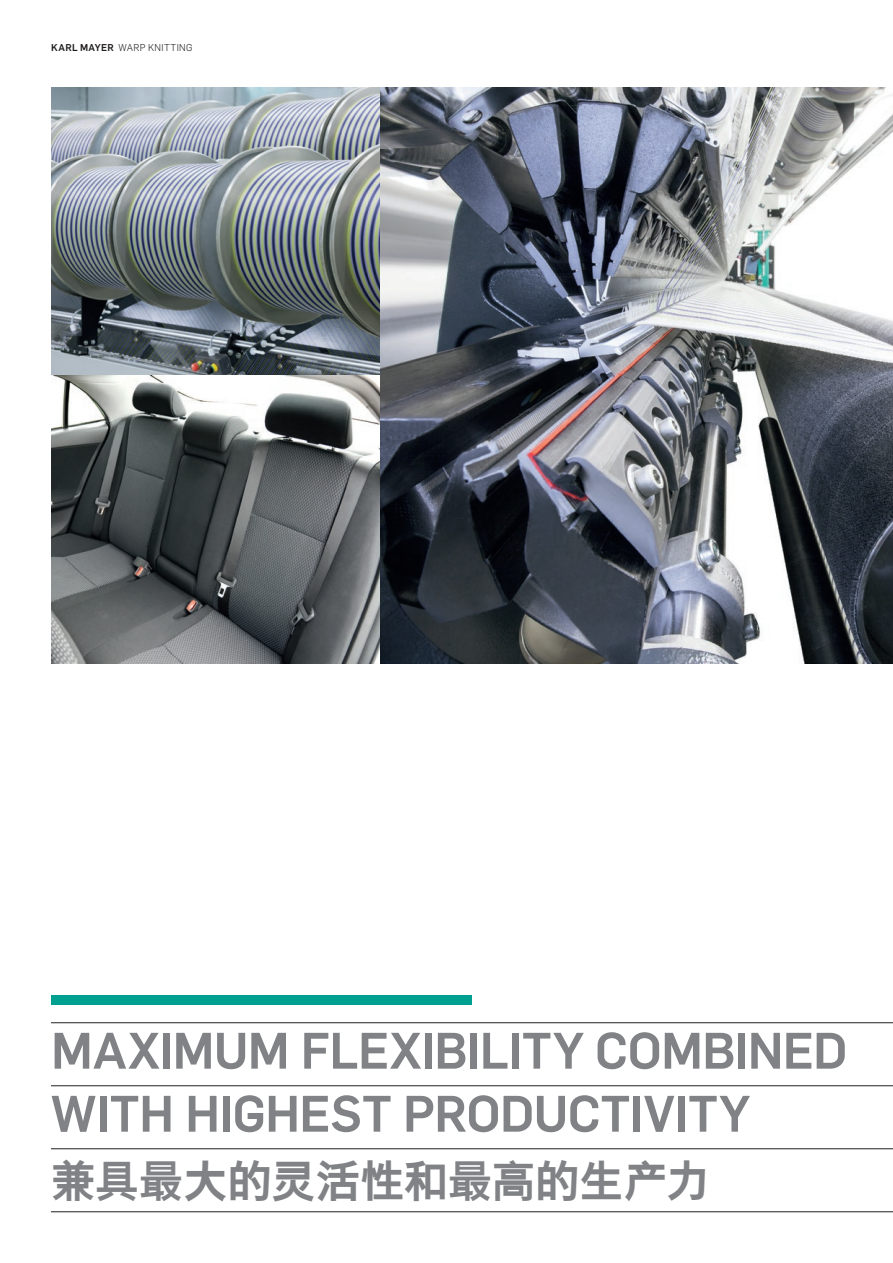
<style>
.page{position:relative;width:893px;height:1263px;background:#fff}
.page>*{position:absolute;margin:0;border:0;box-sizing:border-box;transform-origin:0 0}
.t1{font:500 50.25px/63px "Flama";letter-spacing:-.01em;color:#808285}
.t2{font:700 44.25px "Nimbus Sans CHS";letter-spacing:-.005em;color:#808285}
.t3{font:300 9.75px "Flama";letter-spacing:.04em;color:#231f20}
.t4{font:500 9.75px "Flama";color:#231f20}
</style>
<div class="page">
<img style="left:51px;top:87px;width:842px;height:576px">
<hr style="left:51px;top:1148px;width:842px;height:1px;background:#231f20">
<hr style="left:51px;top:1211px;width:842px;height:1px;background:#231f20">
<hr style="left:51px;top:1022px;width:842px;height:1px;background:#231f20">
<hr style="left:51px;top:1085px;width:842px;height:1px;background:#231f20">
<div style="left:51px;top:996px;width:421px;height:9px;background:#00a090"></div>
<p class="t4" style="left:51px;top:40px;width:15px">KARL</p>
<p class="t4" style="left:80px;top:40px;width:16px">MAYER</p>
<p class="t3" style="left:119px;top:40px;width:75px">WARP KNITTING</p>
<p class="t1" style="left:51px;top:1017px;width:798px">MAXIMUM FLEXIBILITY COMBINED<br>WITH HIGHEST PRODUCTIVITY</p>
<p class="t2" style="left:51px;top:1154px;width:661px">兼具最大的灵活性和最高的生产力</p>
</div>
